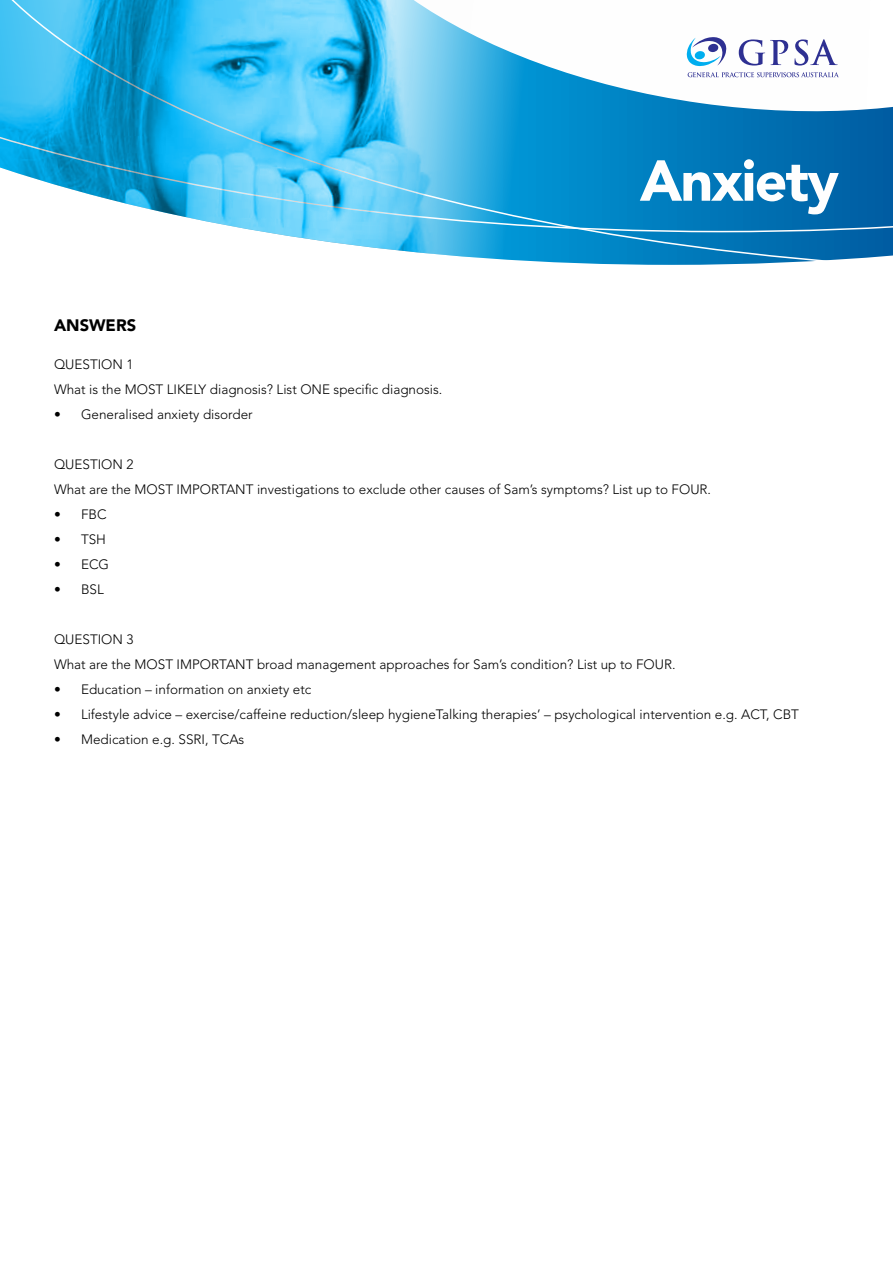
<style>
.page{position:relative;width:893px;height:1263px;background:#fff}
.page>*{position:absolute;margin:0;border:0;box-sizing:border-box;transform-origin:0 0}
.t1{font:900 57.15px "Avenir";letter-spacing:-.03em;color:#fff}
.t2{font:900 16.5px "Avenir";color:#000}
.t3{font:300 13.5px/25px "Avenir";color:#000}
</style>
<div class="page">
<div style="left:871px;top:107px;width:22px;height:125px;background:#005ea3"></div>
<img style="left:0;top:0;width:871px;height:265px">
<svg style="left:687px;top:37px;width:39px;height:29px"></svg>
<svg style="left:688px;top:72px;width:151px;height:5px"></svg>
<svg style="left:739px;top:39px;width:49px;height:27px"></svg>
<svg style="left:794px;top:39px;width:44px;height:27px"></svg>
<h1 class="t1" style="left:640px;top:146px;width:201px">Anxiety</h1>
<p class="t2" style="left:54px;top:316px;width:84px">ANSWERS</p>
<p class="t3" style="left:54px;top:352px;width:390px">QUESTION 1<br>What is the MOST LIKELY diagnosis? List ONE specific diagnosis.</p>
<p class="t3" style="left:54px;top:402px;width:200px">• Generalised anxiety disorder</p>
<p class="t3" style="left:54px;top:452px;width:659px">QUESTION 2<br>What are the MOST IMPORTANT investigations to exclude other causes of Sam’s symptoms? List up to FOUR.</p>
<p class="t3" style="left:54px;top:502px;width:54px">• FBC</p>
<p class="t3" style="left:54px;top:527px;width:54px">• TSH</p>
<p class="t3" style="left:54px;top:552px;width:57px">• ECG</p>
<p class="t3" style="left:54px;top:577px;width:51px">• BSL</p>
<p class="t3" style="left:54px;top:627px;width:623px">QUESTION 3<br>What are the MOST IMPORTANT broad management approaches for Sam’s condition? List up to FOUR.</p>
<p class="t3" style="left:54px;top:677px;width:259px">• Education – information on anxiety etc</p>
<p class="t3" style="left:54px;top:702px;width:746px">• Lifestyle advice – exercise/caffeine reduction/sleep hygieneTalking therapies’ – psychological intervention e.g. ACT, CBT</p>
<p class="t3" style="left:54px;top:727px;width:192px">• Medication e.g. SSRI, TCAs</p>
</div>
